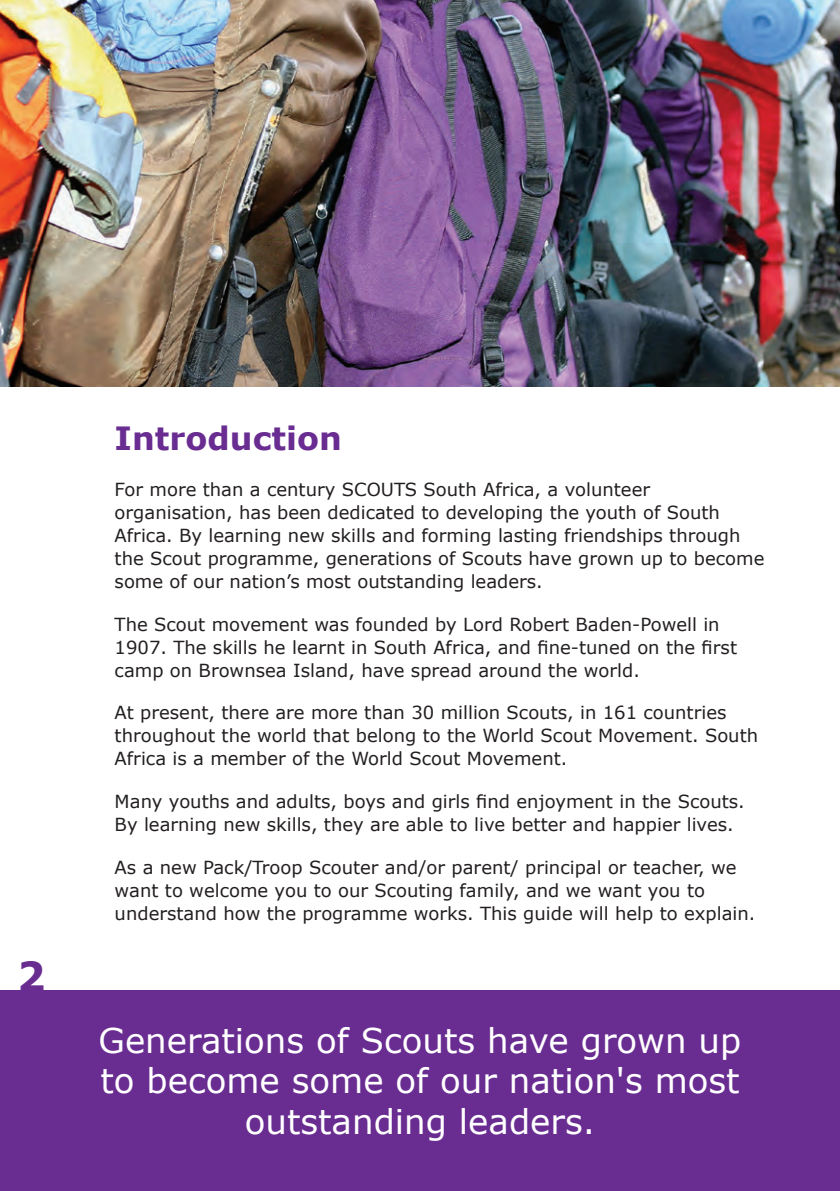
<style>
.page{position:relative;width:840px;height:1191px;background:#fff}
.page>*{position:absolute;margin:0;border:0;box-sizing:border-box;transform-origin:0 0}
.Head_3a{font:700 40px "Verdana";color:#692c91}
.Big_white_text{font:34px/40.8px "Verdana";color:#fff;text-align:center}
.Head_3{font:700 32px "Verdana";color:#692c91}
.Body_text_9{font:18px/23px "Verdana";color:#231f20}
</style>
<div class="page">
<div style="left:0;top:990px;width:839px;height:201px;background:#692c91"></div>
<img style="left:0;top:0;width:839px;height:387px">
<p class="Head_3a" style="left:17px;top:947px;width:30px">2</p>
<p class="Head_3" style="left:115px;top:416px;width:229px">Introduction</p>
<p class="Body_text_9" style="left:115px;top:477px;width:651px">For more than a century SCOUTS South Africa, a volunteer organisation, has been dedicated to developing the youth of South Africa. By learning new skills and forming lasting friendships through the Scout programme, generations of Scouts have grown up to become some of our nation’s most outstanding leaders.</p>
<p class="Body_text_9" style="left:115px;top:612px;width:623px">The Scout movement was founded by Lord Robert Baden-Powell in<br>1907. The skills he learnt in South Africa, and fine-tuned on the first camp on Brownsea Island, have spread around the world.</p>
<p class="Body_text_9" style="left:115px;top:701px;width:644px">At present, there are more than 30 million Scouts, in 161 countries throughout the world that belong to the World Scout Movement. South<br>Africa is a member of the World Scout Movement.</p>
<p class="Body_text_9" style="left:115px;top:790px;width:631px">Many youths and adults, boys and girls find enjoyment in the Scouts.<br>By learning new skills, they are able to live better and happier lives.</p>
<p class="Body_text_9" style="left:115px;top:856px;width:642px">As a new Pack/Troop Scouter and/or parent/ principal or teacher, we want to welcome you to our Scouting family, and we want you to understand how the programme works. This guide will help to explain.</p>
<p class="Big_white_text" style="left:99px;top:1019px;width:644px">Generations of Scouts have grown up to become some of our nation's most outstanding leaders.</p>
</div>
